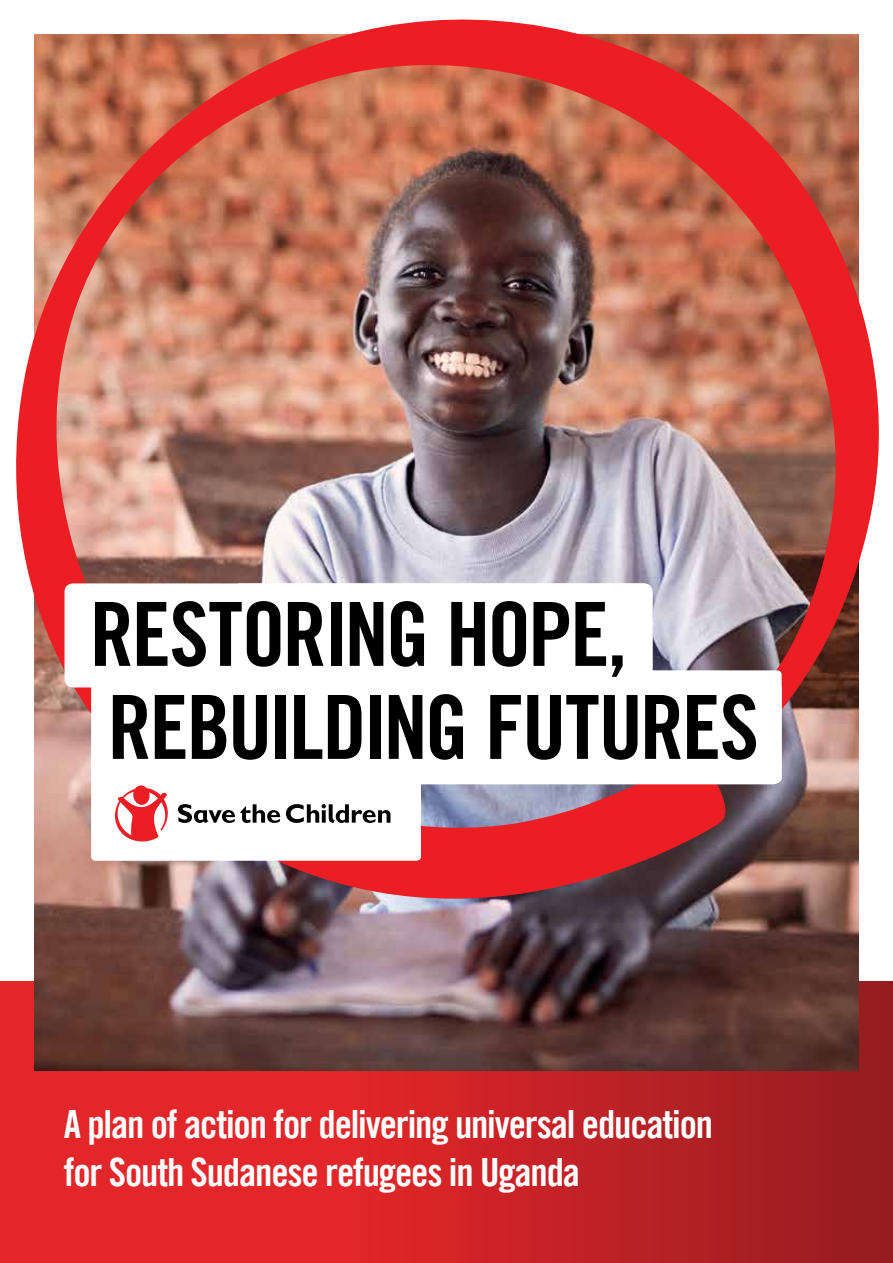
<style>
.page{position:relative;width:893px;height:1263px;background:#fff}
.page>*{position:absolute;margin:0;border:0;box-sizing:border-box;transform-origin:0 0}
.t1{font:98.7px/87.2px "Trade Gothic LT Com Bd Cn 20";letter-spacing:-.02em;color:#000}
.t2{font:88.5px/93px "Trade Gothic LT Com Bd Cn 20";letter-spacing:-.03em;color:#000}
.t3{font:39px/48px "Trade Gothic LT Com Bd Cn 20";letter-spacing:-.03em;color:#fff}
</style>
<div class="page">
<svg style="left:0;top:982px;width:893px;height:281px;background:#c92326"></svg>
<img style="left:35px;top:899px;width:824px;height:171px">
<img style="left:16px;top:20px;width:863px;height:879px">
<div style="left:408px;top:670px;width:374px;height:112px;background:#fff;border-radius:4px"></div>
<div style="left:91px;top:744px;width:330px;height:117px;background:#fff;border-radius:4px"></div>
<svg style="left:115px;top:785px;width:53px;height:56px"></svg>
<svg style="left:178px;top:804px;width:212px;height:19px"></svg>
<div style="left:65px;top:583px;width:588px;height:104px;background:#fff;border-radius:9px"></div>
<div style="left:91px;top:680px;width:691px;height:104px;background:#fff;border-radius:9px"></div>
<h1 class="t1" style="left:187px;top:592px;width:314px;text-indent:-108px">LESSONS IN<br>LITERACY</h1>
<h2 class="t2" style="left:90px;top:587px;width:671px">RESTORING HOPE,<br>REBUILDING FUTURES</h2>
<p class="t3" style="left:64px;top:1100px;width:651px">A plan of action for delivering universal education for South Sudanese refugees in Uganda</p>
</div>
